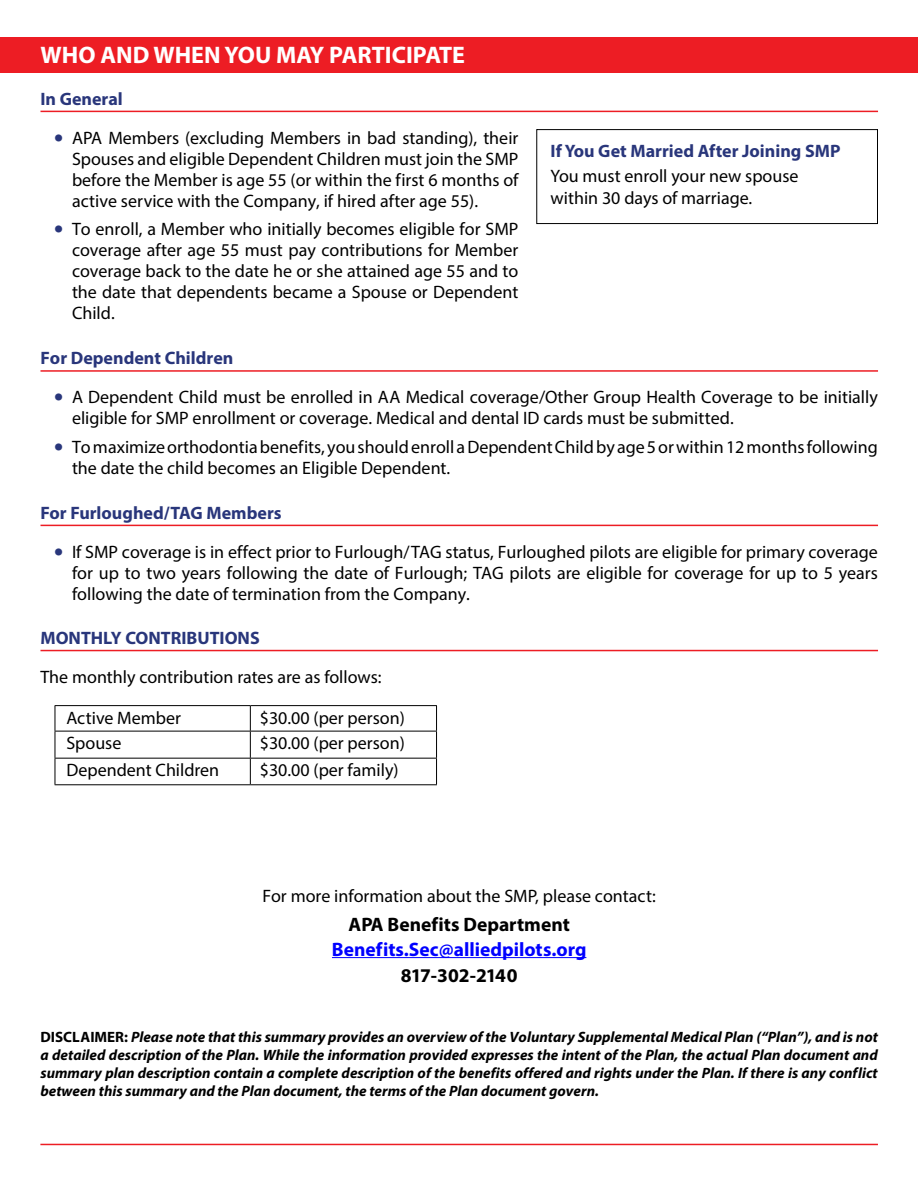
<style>
.page{position:relative;width:918px;height:1188px;background:#fff}
.page>*{position:absolute;margin:0;border:0;box-sizing:border-box;transform-origin:0 0}
.t1{font:700 24px "Myriad Pro";color:#fff}
.t2{font:700 19.5px "Myriad Pro";color:#00f}
.t3{font:700 19.5px "Myriad Pro";color:#000}
.t4{font:700 19.5px "Myriad Pro";letter-spacing:-.05em;color:#000}
.t5{font:18px/21px "Myriad Pro";color:#000;text-align:justify}
.t6{font:700 18px "Myriad Pro";color:#29367b}
.t7{font:italic 700 15px/18px "Myriad Pro";color:#000;text-align:justify}
.s1{font-weight:700;font-size:27px;color:#29367b}
.s2{font-style:normal}
</style>
<div class="page">
<div style="left:0;top:37px;width:918px;height:35px;background:#ed1d24"></div>
<hr style="left:40px;top:111px;width:838px;height:1px;background:#ed1d24">
<hr style="left:40px;top:370px;width:838px;height:2px;background:#ed1d24">
<hr style="left:332px;top:957px;width:254px;height:1px;background:#00f">
<hr style="left:40px;top:525px;width:838px;height:1px;background:#ed1d24">
<hr style="left:40px;top:650px;width:838px;height:1px;background:#ed1d24">
<div style="left:536px;top:129px;width:342px;height:95px;border:1px solid #000"></div>
<hr style="left:55px;top:705px;width:195px;height:1px;background:#000">
<hr style="left:250px;top:705px;width:187px;height:1px;background:#000">
<hr style="left:55px;top:731px;width:195px;height:1px;background:#000">
<hr style="left:250px;top:731px;width:187px;height:1px;background:#000">
<hr style="left:55px;top:758px;width:195px;height:1px;background:#000">
<svg style="left:55px;top:706px;width:1px;height:78px"></svg>
<hr style="left:250px;top:758px;width:187px;height:1px;background:#000">
<svg style="left:250px;top:706px;width:1px;height:78px"></svg>
<svg style="left:436px;top:706px;width:1px;height:78px"></svg>
<hr style="left:55px;top:784px;width:195px;height:1px;background:#000">
<hr style="left:250px;top:784px;width:187px;height:1px;background:#000">
<hr style="left:40px;top:1144px;width:838px;height:1px;background:#ed1d24">
<h1 class="t1" style="left:40px;top:39px;width:426px">WHO AND WHEN YOU MAY PARTICIPATE</h1>
<p class="t6" style="left:40px;top:87px;width:84px">In General</p>
<p class="t5" style="left:72px;top:127px;width:448px;text-indent:-18px"><span class="s1">•</span> APA Members (excluding Members in bad standing), their Spouses and eligible Dependent Children must join the SMP before the Member is age 55 (or within the first 6 months of active service with the Company, if hired after age 55).</p>
<p class="t5" style="left:72px;top:218px;width:448px;text-indent:-18px"><span class="s1">•</span> To enroll, a Member who initially becomes eligible for SMP coverage after age 55 must pay contributions for Member coverage back to the date he or she attained age 55 and to the date that dependents became a Spouse or Dependent Child.</p>
<p class="t6" style="left:40px;top:346px;width:194px">For Dependent Children</p>
<p class="t5" style="left:72px;top:386px;width:807px;text-indent:-18px"><span class="s1">•</span> A Dependent Child must be enrolled in AA Medical coverage/Other Group Health Coverage to be initially eligible for SMP enrollment or coverage. Medical and dental ID cards must be submitted.</p>
<p class="t5" style="left:72px;top:436px;width:807px;text-indent:-18px"><span class="s1">•</span> To maximize orthodontia benefits, you should enroll a Dependent Child by age 5 or within 12 months following the date the child becomes an Eligible Dependent.</p>
<p class="t6" style="left:551px;top:139px;width:291px">If You Get Married After Joining SMP</p>
<p class="t5" style="left:551px;top:165px;width:249px;line-height:21.8px">You must enroll your new spouse within 30 days of marriage.</p>
<p class="t6" style="left:40px;top:501px;width:243px">For Furloughed/TAG Members</p>
<p class="t5" style="left:72px;top:541px;width:808px;text-indent:-18px"><span class="s1">•</span> If SMP coverage is in effect prior to Furlough/TAG status, Furloughed pilots are eligible for primary coverage for up to two years following the date of Furlough; TAG pilots are eligible for coverage for up to 5 years following the date of termination from the Company.</p>
<p class="t6" style="left:40px;top:626px;width:221px">MONTHLY CONTRIBUTIONS</p>
<p class="t5" style="left:40px;top:666px;width:343px">The monthly contribution rates are as follows:</p>
<p class="t5" style="left:66px;top:707px;width:116px">Active Member</p>
<p class="t5" style="left:260px;top:707px;width:147px">$30.00 (per person)</p>
<p class="t5" style="left:66px;top:733px;width:57px">Spouse</p>
<p class="t5" style="left:260px;top:733px;width:147px">$30.00 (per person)</p>
<p class="t5" style="left:66px;top:759px;width:154px">Dependent Children</p>
<p class="t5" style="left:260px;top:759px;width:140px">$30.00 (per family)</p>
<p class="t5" style="left:263px;top:885px;width:395px">For more information about the SMP, please contact:</p>
<p class="t3" style="left:349px;top:912px;width:223px">APA Benefits Department</p>
<p class="t2" style="left:332px;top:936px;width:256px">Benefits.Sec@alliedpilots.org</p>
<p class="t4" style="left:401px;top:963px;width:118px">817-302-2140</p>
<p class="t7" style="left:40px;top:1027px;width:839px"><span class="s2">DISCLAIMER:</span> Please note that this summary provides an overview of the Voluntary Supplemental Medical Plan (“Plan”), and is not a detailed description of the Plan. While the information provided expresses the intent of the Plan, the actual Plan document and summary plan description contain a complete description of the benefits offered and rights under the Plan. If there is any conflict between this summary and the Plan document, the terms of the Plan document govern.</p>
</div>
